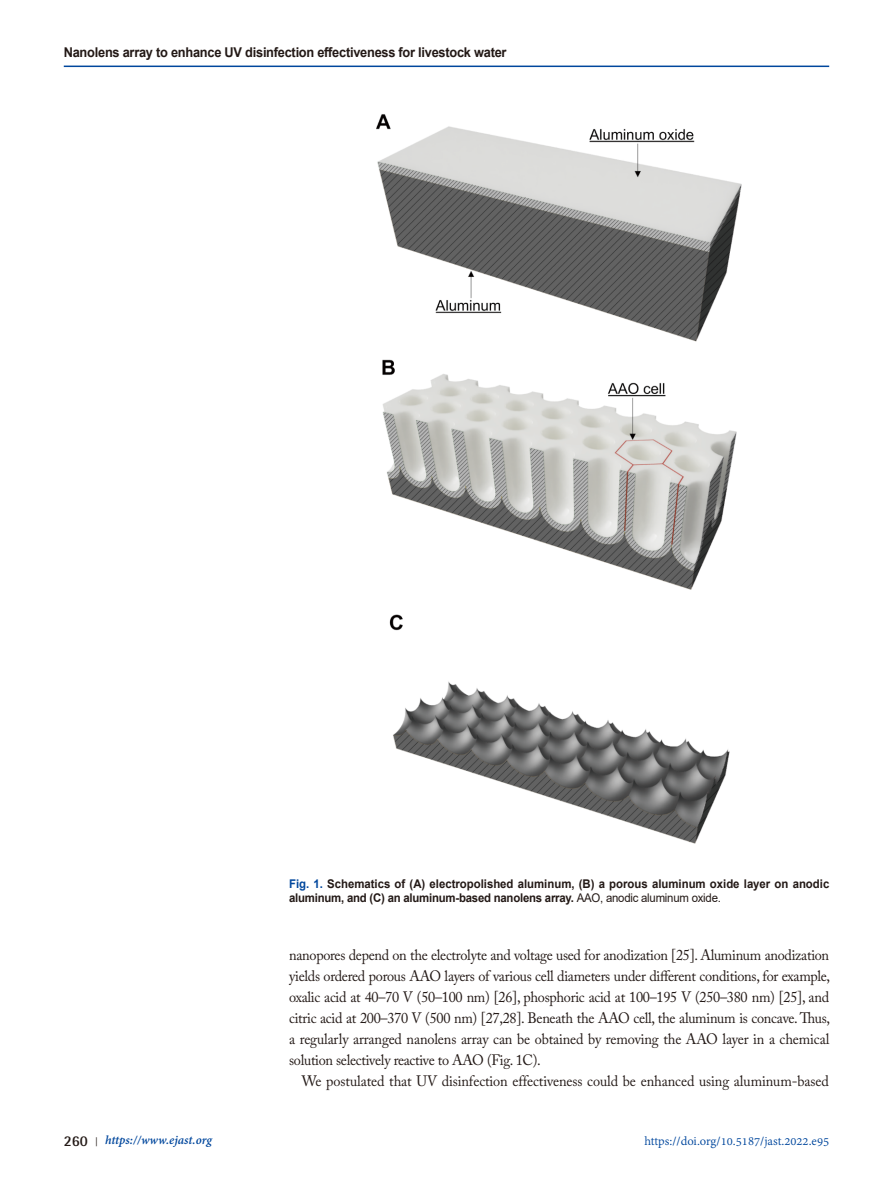
<style>
.page{position:relative;width:893px;height:1191px;background:#fff}
.page>*{position:absolute;margin:0;border:0;box-sizing:border-box;transform-origin:0 0}
.BODY{font:15px/21px "Adobe Caslon Pro";letter-spacing:-.005em;color:#231916;text-align:justify;scale:.95 1}
.t1{font:700 13.5px "Arial";letter-spacing:-.02em;color:#231916;scale:.95 1}
.t2{font:13.5px "Adobe Devanagari";color:#00479d}
.t3{font:italic 700 13.5px "Adobe Devanagari";color:#00479d}
.t4{font:700 12px/14.4px "Arial";color:#231916;scale:.95 1}
.s1{color:#00479d}
.s2{font-weight:400}
.s3{font-family:"Rotis Semi Sans Std";font-style:normal;font-size:15px;color:#231916}
.s4{font-family:"Shonar Bangla";font-style:normal;font-size:12px;color:#231916}
</style>
<div class="page">
<hr style="left:64px;top:66px;width:765px;height:1px;background:#00479d">
<img style="left:377px;top:114px;width:365px;height:228px">
<img style="left:382px;top:359px;width:355px;height:230px">
<img style="left:389px;top:614px;width:340px;height:230px">
<p class="t1" style="left:64px;top:42px;width:468px">Nanolens array to enhance UV disinfection effectiveness for livestock water</p>
<p class="t4" style="left:289px;top:876px;width:570px"><span class="s1">Fig. 1.</span> Schematics of (A) electropolished aluminum, (B) a porous aluminum oxide layer on anodic aluminum, and (C) an aluminum-based nanolens array. <span class="s2">AAO, anodic aluminum oxide.</span></p>
<p class="BODY" style="left:289px;top:944px;width:571px">nanopores depend on the electrolyte and voltage used for anodization [25]. Aluminum anodization yields ordered porous AAO layers of various cell diameters under different conditions, for example, oxalic acid at 40–70 V (50–100 nm) [26], phosphoric acid at 100–195 V (250–380 nm) [25], and citric acid at 200–370 V (500 nm) [27,28]. Beneath the AAO cell, the aluminum is concave. Thus, a regularly arranged nanolens array can be obtained by removing the AAO layer in a chemical solution selectively reactive to AAO (Fig. 1C).</p>
<p class="BODY" style="left:302px;top:1070px;width:556px">We postulated that UV disinfection effectiveness could be enhanced using aluminum-based</p>
<p class="t3" style="left:64px;top:1132px;width:150px"><span class="s3">260</span> <span class="s4">|</span> https://www.ejast.org</p>
<p class="t2" style="left:644px;top:1133px;width:186px">https://doi.org/10.5187/jast.2022.e95</p>
</div>
